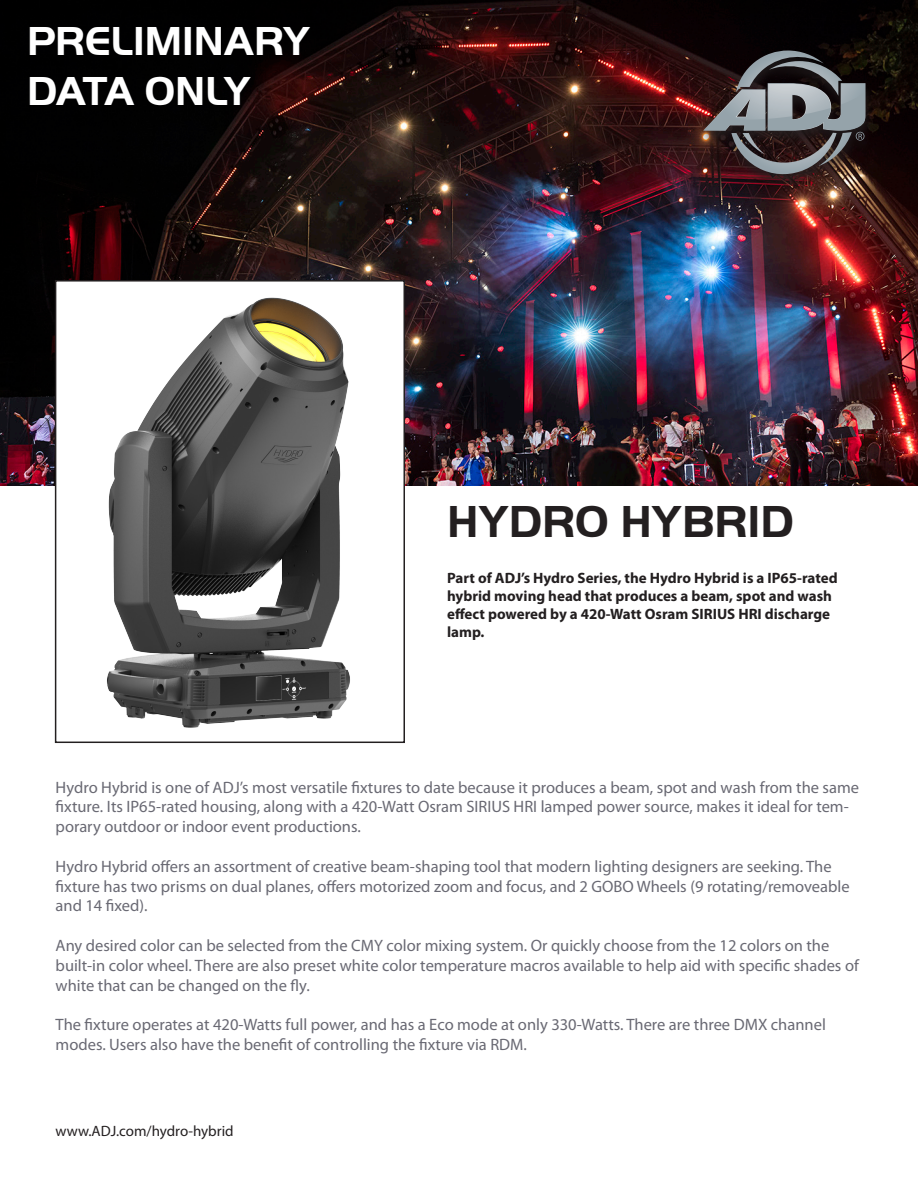
<style>
.page{position:relative;width:918px;height:1188px;background:#fff}
.page>*{position:absolute;margin:0;border:0;box-sizing:border-box;transform-origin:0 0}
.t1{font:700 46.5px "Handel Got D";color:#231f20}
.t2{font:700 42px "Handel Got D";letter-spacing:-.005em;color:#fff}
.t3{font:700 42px "Handel Got D";letter-spacing:-.055em;color:#fff}
.t4{font:16.5px/19.8px "Myriad Pro";color:#696973}
.t5{font:700 15px/18px "Myriad Pro";color:#231f20}
.t6{font:15px "Myriad Pro";color:#231f20}
</style>
<div class="page">
<img style="left:0;top:0;width:918px;height:486px">
<div style="left:697px;top:49px;width:177px;height:140px;background:#231f20;opacity:.75"></div>
<svg style="left:703px;top:51px;width:163px;height:130px"></svg>
<img style="left:58px;top:283px;width:344px;height:445px">
<div style="left:55px;top:280px;width:350px;height:463px;border:2px solid #231f20"></div>
<p class="t2" style="left:27px;top:17px;width:285px">PRELIMINARY</p>
<p class="t3" style="left:27px;top:68px;width:226px">DATA ONLY</p>
<p class="t1" style="left:447px;top:495px;width:348px">HYDRO HYBRID</p>
<p class="t5" style="left:447px;top:569px;width:392px">Part of ADJ’s Hydro Series, the Hydro Hybrid is a IP65-rated hybrid moving head that produces a beam, spot and wash effect powered by a 420-Watt Osram SIRIUS HRI discharge lamp.</p>
<p class="t4" style="left:56px;top:777px;width:805px">Hydro Hybrid is one of ADJ’s most versatile fixtures to date because it produces a beam, spot and wash from the same fixture. Its IP65-rated housing, along with a 420-Watt Osram SIRIUS HRI lamped power source, makes it ideal for tem&shy;porary outdoor or indoor event productions.</p>
<p class="t4" style="left:56px;top:856px;width:796px">Hydro Hybrid offers an assortment of creative beam-shaping tool that modern lighting designers are seeking. The fixture has two prisms on dual planes, offers motorized zoom and focus, and 2 GOBO Wheels (9 rotating/removeable and 14 fixed).</p>
<p class="t4" style="left:56px;top:935px;width:805px">Any desired color can be selected from the CMY color mixing system. Or quickly choose from the 12 colors on the built-in color wheel. There are also preset white color temperature macros available to help aid with specific shades of white that can be changed on the fly.</p>
<p class="t4" style="left:56px;top:1015px;width:772px">The fixture operates at 420-Watts full power, and has a Eco mode at only 330-Watts. There are three DMX channel modes. Users also have the benefit of controlling the fixture via RDM.</p>
<p class="t6" style="left:56px;top:1121px;width:180px">www.ADJ.com/hydro-hybrid</p>
</div>
